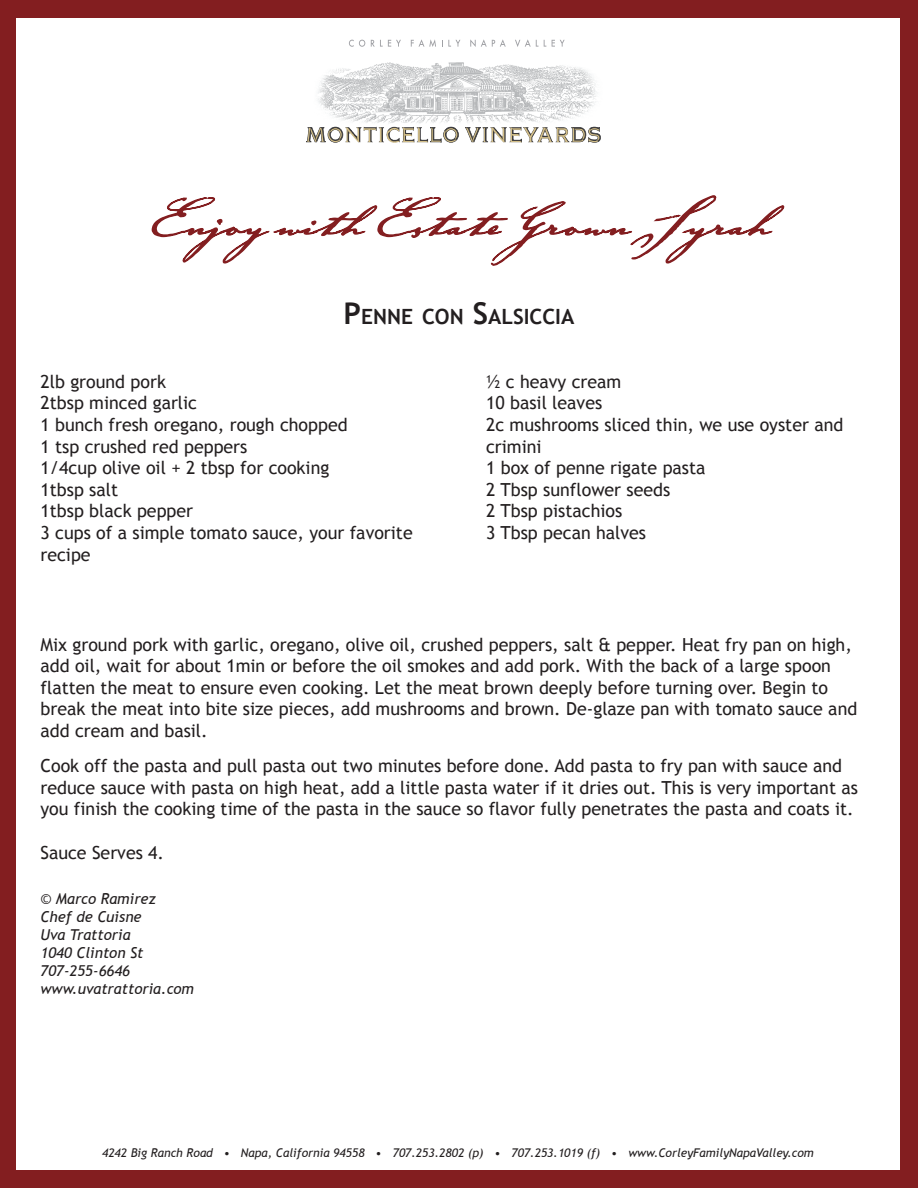
<style>
.page{position:relative;width:918px;height:1188px;background:#831e20}
.page>*{position:absolute;margin:0;border:0;box-sizing:border-box;transform-origin:0 0}
.t1{font:66px "Johann Sparkling ITCTT";letter-spacing:-.025em;color:#831e20}
.Recipes{font:700 21px "Trebuchet MS";color:#231f20}
.t2{font:18px/21.6px "Trebuchet MS";color:#231f20}
.t3{font:italic 15px "Trebuchet MS";color:#231f20}
.t4{font:italic 12px "Trebuchet MS";color:#231f20}
.s1{font-size:30px}
</style>
<div class="page">
<div style="left:16px;top:18px;width:884px;height:1152px;background:#fff"></div>
<img style="left:318px;top:62px;width:216px;height:65px">
<svg style="left:306px;top:127px;width:37px;height:16px"></svg>
<svg style="left:465px;top:127px;width:23px;height:15px"></svg>
<svg style="left:571px;top:127px;width:30px;height:16px"></svg>
<svg style="left:430px;top:127px;width:29px;height:16px"></svg>
<svg style="left:349px;top:40px;width:16px;height:7px"></svg>
<svg style="left:371px;top:40px;width:30px;height:7px"></svg>
<svg style="left:411px;top:39px;width:25px;height:8px"></svg>
<svg style="left:442px;top:40px;width:18px;height:7px"></svg>
<svg style="left:470px;top:39px;width:36px;height:8px"></svg>
<svg style="left:515px;top:39px;width:31px;height:8px"></svg>
<svg style="left:552px;top:40px;width:13px;height:7px"></svg>
<img style="left:345px;top:127px;width:83px;height:16px">
<img style="left:490px;top:127px;width:79px;height:16px">
<svg style="left:151px;top:195px;width:634px;height:71px"></svg>
<p class="t1" style="left:146px;top:172px;width:626px">Enjoy with Estate Grown Syrah</p>
<p class="Recipes" style="left:344px;top:303px;width:232px"><span class="s1">P</span>ENNE CON <span class="s1">S</span>ALSICCIA</p>
<p class="t2" style="left:40px;top:371px;width:127px">2lb ground pork</p>
<p class="t2" style="left:40px;top:393px;width:158px">2tbsp minced garlic</p>
<p class="t2" style="left:40px;top:414px;width:309px">1 bunch fresh oregano, rough chopped</p>
<p class="t2" style="left:40px;top:436px;width:208px">1 tsp crushed red peppers</p>
<p class="t2" style="left:40px;top:457px;width:290px">1/4cup olive oil + 2 tbsp for cooking</p>
<p class="t2" style="left:40px;top:479px;width:79px">1tbsp salt</p>
<p class="t2" style="left:40px;top:501px;width:154px">1tbsp black pepper</p>
<p class="t2" style="left:40px;top:522px;width:374px">3 cups of a simple tomato sauce, your favorite recipe</p>
<p class="t2" style="left:486px;top:371px;width:137px">½ c heavy cream</p>
<p class="t2" style="left:486px;top:393px;width:118px">10 basil leaves</p>
<p class="t2" style="left:486px;top:414px;width:359px">2c mushrooms sliced thin, we use oyster and crimini</p>
<p class="t2" style="left:486px;top:457px;width:221px">1 box of penne rigate pasta</p>
<p class="t2" style="left:486px;top:479px;width:186px">2 Tbsp sunflower seeds</p>
<p class="t2" style="left:486px;top:501px;width:138px">2 Tbsp pistachios</p>
<p class="t2" style="left:486px;top:522px;width:162px">3 Tbsp pecan halves</p>
<p class="t2" style="left:40px;top:634px;width:818px">Mix ground pork with garlic, oregano, olive oil, crushed peppers, salt &amp; pepper. Heat fry pan on high, add oil, wait for about 1min or before the oil smokes and add pork. With the back of a large spoon flatten the meat to ensure even cooking. Let the meat brown deeply before turning over. Begin to break the meat into bite size pieces, add mushrooms and brown. De-glaze pan with tomato sauce and add cream and basil.</p>
<p class="t2" style="left:40px;top:755px;width:819px">Cook off the pasta and pull pasta out two minutes before done. Add pasta to fry pan with sauce and reduce sauce with pasta on high heat, add a little pasta water if it dries out. This is very important as you finish the cooking time of the pasta in the sauce so flavor fully penetrates the pasta and coats it.</p>
<p class="t2" style="left:40px;top:842px;width:125px">Sauce Serves 4.</p>
<p class="t3" style="left:40px;top:889px;width:117px">© Marco Ramirez</p>
<p class="t3" style="left:40px;top:907px;width:103px">Chef de Cuisne</p>
<p class="t3" style="left:40px;top:925px;width:92px">Uva Trattoria</p>
<p class="t3" style="left:40px;top:943px;width:105px">1040 Clinton St</p>
<p class="t3" style="left:40px;top:961px;width:91px">707-255-6646</p>
<p class="t3" style="left:40px;top:979px;width:155px">www.uvatrattoria.com</p>
<p class="t4" style="left:102px;top:1145px;width:713px">4242 Big Ranch Road • Napa, California 94558 • 707.253.2802 (p) • 707.253.1019 (f) • www.CorleyFamilyNapaValley.com</p>
</div>
